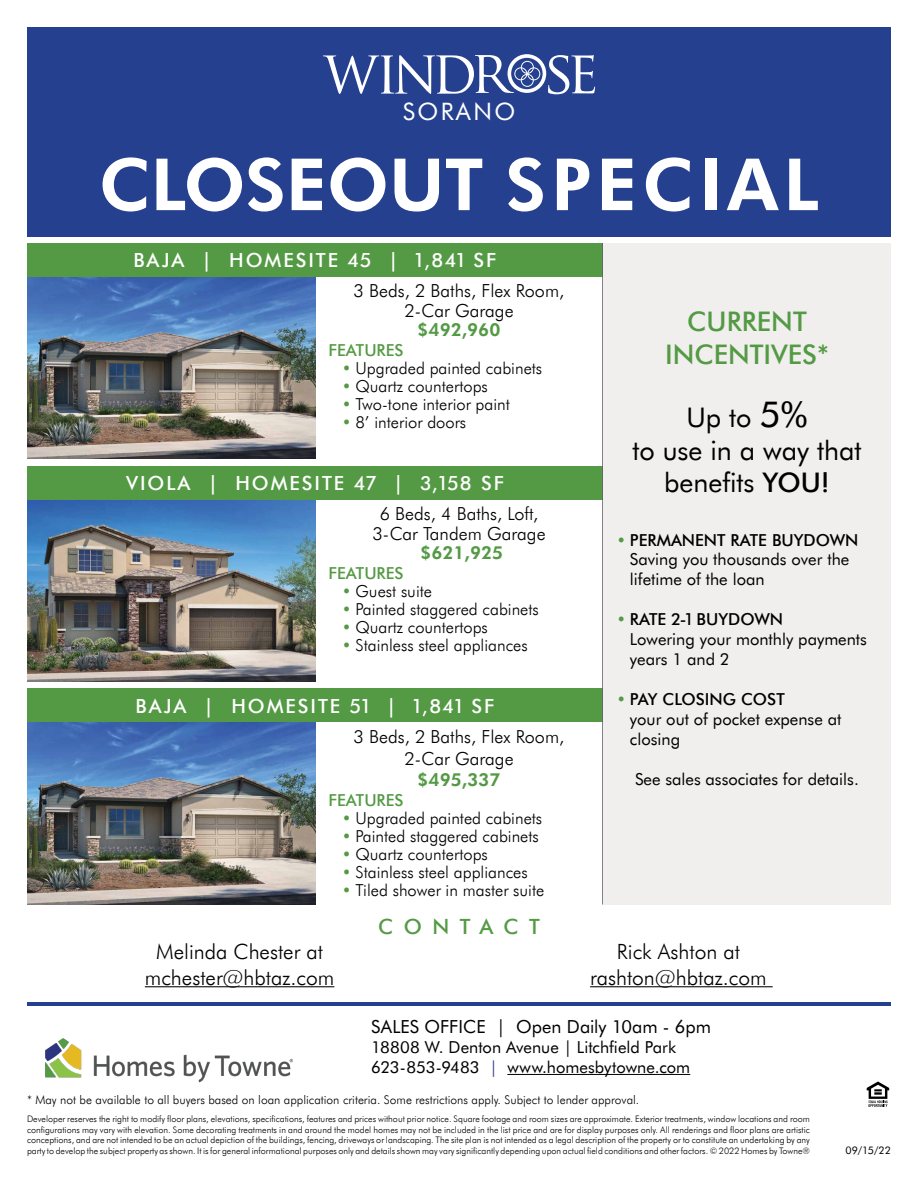
<style>
.page{position:relative;width:918px;height:1188px;background:#fff}
.page>*{position:absolute;margin:0;border:0;box-sizing:border-box;transform-origin:0 0}
.t1{font:700 72px "Futura BT";color:#fff}
.t2{font:27px/32.4px "Futura BT";color:#000;text-align:center}
.t3{font:500 27px/32.4px "Futura BT";color:#549a44;text-align:center}
.t4{font:24px "Futura BT";letter-spacing:.1em;color:#fff}
.t5{font:300 21px/25.2px "Futura BT";color:#000;text-align:center}
.t6{font:500 21px "Futura BT";letter-spacing:.5em;color:#549a44}
.t7{font:500 19.5px "Futura BT";letter-spacing:.1em;color:#fff}
.t8{font:300 18px/19.5px "Futura BT";color:#000;text-align:center}
.t9{font:18px "Futura BT";color:#000}
.t10{font:700 18px "Futura BT";color:#549a44}
.t11{font:300 16.5px "Futura BT";color:#000}
.t12{font:16.5px/19.8px "Futura BT";color:#000}
.t13{font:500 16.5px "Futura BT";color:#549a44}
.t14{font:300 12px "Futura BT";color:#000}
.t15{font:10.5px "Futura BT";color:#000}
.t16{font:300 9px/10.8px "Futura BT";color:#000;text-align:justify}
.s1{color:#549a44}
.s2{font-size:36px}
.s3{font-weight:500}
.s4{font-weight:300;color:#549a44}
.s5{color:#344289}
</style>
<div class="page">
<img style="left:27px;top:722px;width:288px;height:182px">
<div style="left:27px;top:688px;width:576px;height:34px;background:#549a44"></div>
<img style="left:27px;top:500px;width:288px;height:182px">
<div style="left:27px;top:466px;width:576px;height:34px;background:#549a44"></div>
<img style="left:27px;top:277px;width:288px;height:182px">
<div style="left:27px;top:243px;width:576px;height:34px;background:#549a44"></div>
<div style="left:27px;top:27px;width:864px;height:209px;background:#25408f"></div>
<svg style="left:867px;top:1082px;width:22px;height:25px"></svg>
<hr style="left:507px;top:1074px;width:183px;height:1px;background:#000">
<img style="left:45px;top:1038px;width:248px;height:45px">
<hr style="left:145px;top:986px;width:189px;height:1px;background:#000">
<hr style="left:590px;top:986px;width:183px;height:1px;background:#000">
<hr style="left:27px;top:1002px;width:864px;height:4px;background:#25408f">
<svg style="left:323px;top:54px;width:272px;height:40px"></svg>
<hr style="left:602px;top:243px;width:2px;height:661px;background:#5f6062">
<div style="left:603px;top:243px;width:288px;height:661px;background:#f0efee"></div>
<h3 class="t4" style="left:403px;top:96px;width:114px">SORANO</h3>
<h1 class="t1" style="left:99px;top:138px;width:721px">CLOSEOUT SPECIAL</h1>
<h3 class="t7" style="left:133px;top:248px;width:365px">BAJA | HOMESITE 45 | 1,841 SF</h3>
<h3 class="t8" style="left:354px;top:281px;width:212px">3 Beds, 2 Baths, Flex Room,<br>2-Car Garage</h3>
<h3 class="t10" style="left:418px;top:318px;width:84px">$492,960</h3>
<h3 class="t13" style="left:328px;top:340px;width:77px">FEATURES</h3>
<h3 class="t11" style="left:342px;top:358px;width:202px"><span class="s1">•</span> Upgraded painted cabinets</h3>
<h3 class="t11" style="left:342px;top:376px;width:147px"><span class="s1">•</span> Quartz countertops</h3>
<h3 class="t11" style="left:342px;top:394px;width:170px"><span class="s1">•</span> Two-tone interior paint</h3>
<h3 class="t11" style="left:342px;top:412px;width:126px"><span class="s1">•</span> 8’ interior doors</h3>
<h3 class="t7" style="left:126px;top:471px;width:379px">VIOLA | HOMESITE 47 | 3,158 SF</h3>
<h3 class="t8" style="left:372px;top:504px;width:175px">6 Beds, 4 Baths, Loft,<br>3-Car Tandem Garage</h3>
<h3 class="t10" style="left:420px;top:541px;width:84px">$621,925</h3>
<h3 class="t13" style="left:328px;top:563px;width:77px">FEATURES</h3>
<h3 class="t11" style="left:342px;top:581px;width:92px"><span class="s1">•</span> Guest suite</h3>
<h3 class="t11" style="left:342px;top:599px;width:198px"><span class="s1">•</span> Painted staggered cabinets</h3>
<h3 class="t11" style="left:342px;top:617px;width:147px"><span class="s1">•</span> Quartz countertops</h3>
<h3 class="t11" style="left:342px;top:635px;width:187px"><span class="s1">•</span> Stainless steel appliances</h3>
<h3 class="t7" style="left:136px;top:693px;width:360px">BAJA | HOMESITE 51 | 1,841 SF</h3>
<h3 class="t8" style="left:354px;top:725px;width:212px;line-height:21.6px">3 Beds, 2 Baths, Flex Room,<br>2-Car Garage</h3>
<h3 class="t10" style="left:418px;top:768px;width:84px">$495,337</h3>
<h3 class="t13" style="left:328px;top:789px;width:77px">FEATURES</h3>
<h3 class="t11" style="left:342px;top:807px;width:202px"><span class="s1">•</span> Upgraded painted cabinets</h3>
<h3 class="t11" style="left:342px;top:825px;width:198px"><span class="s1">•</span> Painted staggered cabinets</h3>
<h3 class="t11" style="left:342px;top:843px;width:147px"><span class="s1">•</span> Quartz countertops</h3>
<h3 class="t11" style="left:342px;top:861px;width:187px"><span class="s1">•</span> Stainless steel appliances</h3>
<h3 class="t11" style="left:342px;top:879px;width:204px"><span class="s1">•</span> Tiled shower in master suite</h3>
<h3 class="t6" style="left:378px;top:913px;width:163px">CONTACT</h3>
<h2 class="t3" style="left:665px;top:305px;width:165px">CURRENT<br>INCENTIVES*</h2>
<h2 class="t2" style="left:632px;top:401px;width:231px">Up to <span class="s2">5%<br></span>to use in a way that benefits <span class="s3">YOU!</span></h2>
<h3 class="t12" style="left:630px;top:530px;width:230px;text-indent:-13px"><span class="s4">•</span> <span class="s3">PERMANENT RATE BUYDOWN<br></span>Saving you thousands over the lifetime of the loan</h3>
<h3 class="t12" style="left:630px;top:609px;width:238px;text-indent:-13px"><span class="s4">•</span> <span class="s3">RATE 2-1 BUYDOWN<br></span>Lowering your monthly payments years 1 and 2</h3>
<h3 class="t12" style="left:630px;top:689px;width:213px;text-indent:-13px"><span class="s4">•</span> <span class="s3">PAY CLOSING COST<br></span>your out of pocket expense at closing</h3>
<h3 class="t12" style="left:635px;top:769px;width:225px">See sales associates for details.</h3>
<h3 class="t5" style="left:145px;top:939px;width:191px">Melinda Chester at mchester@hbtaz.com</h3>
<h3 class="t5" style="left:590px;top:939px;width:178px">Rick Ashton at rashton@hbtaz.com</h3>
<h3 class="t9" style="left:371px;top:1015px;width:341px">SALES OFFICE | Open Daily 10am - 6pm</h3>
<h3 class="t12" style="left:371px;top:1037px;width:321px">18808 W. Denton Avenue | Litchfield Park<br>623-853-9483 <span class="s5">|</span> www.homesbytowne.com</h3>
<h3 class="t14" style="left:27px;top:1092px;width:614px">* May not be available to all buyers based on loan application criteria. Some restrictions apply. Subject to lender approval.</h3>
<p class="t16" style="left:27px;top:1113px;width:785px">Developer reserves the right to modify floor plans, elevations, specifications, features and prices without prior notice. Square footage and room sizes are approximate. Exterior treatments, window locations and room configurations may vary with elevation. Some decorating treatments in and around the model homes may not be included in the list price and are for display purposes only. All renderings and floor plans are artistic conceptions, and are not intended to be an actual depiction of the buildings, fencing, driveways or landscaping. The site plan is not intended as a legal description of the property or to constitute an undertaking by any party to develop the subject property as shown. It is for general informational purposes only and details shown may vary significantly depending upon actual field conditions and other factors. © 2022 Homes by Towne®</p>
<p class="t15" style="left:846px;top:1144px;width:47px">09/15/22</p>
</div>
